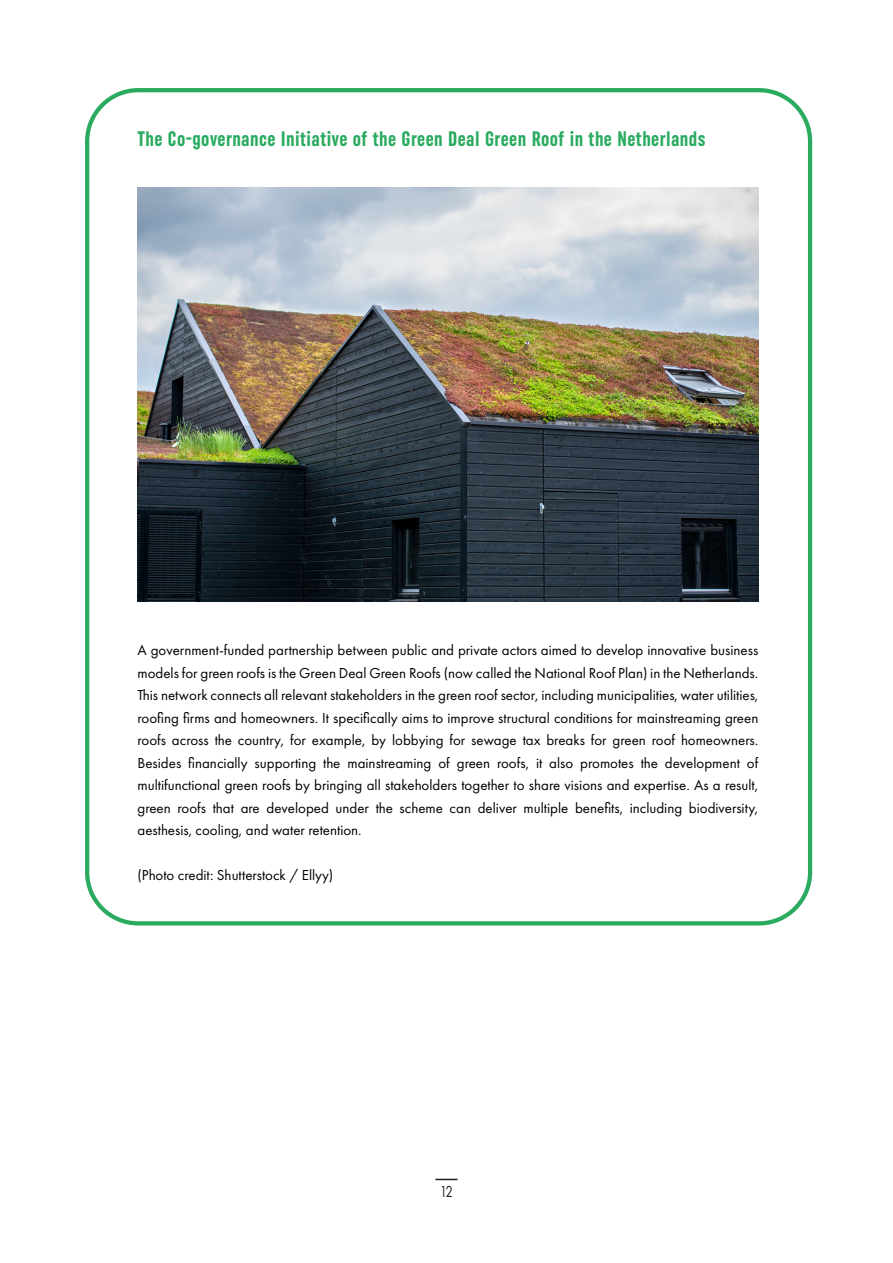
<style>
.page{position:relative;width:893px;height:1263px;background:#fff}
.page>*{position:absolute;margin:0;border:0;box-sizing:border-box;transform-origin:0 0}
.t1{font:700 extra-condensed 21px "Uniform";letter-spacing:.02em;color:#2aab60}
.t2{font:16.5px "Futura PT";color:#231f20;scale:.8 1}
.t3{font:15px/22.5px "Futura PT";color:#000;text-align:justify}
</style>
<div class="page">
<svg style="left:435px;top:1179px;width:23px;height:1px"></svg>
<div style="left:85px;top:88px;width:727px;height:837px;border:4px solid #2aab60;border-radius:51px"></div>
<img style="left:137px;top:187px;width:621px;height:414px">
<p class="t1" style="left:137px;top:126px;width:569px">The Co-governance Initiative of the Green Deal Green Roof in the Netherlands</p>
<p class="t3" style="left:137px;top:639px;width:622px">A government-funded partnership between public and private actors aimed to develop innovative business models for green roofs is the Green Deal Green Roofs (now called the National Roof Plan) in the Netherlands.<br>This network connects all relevant stakeholders in the green roof sector, including municipalities, water utilities, roofing firms and homeowners. It specifically aims to improve structural conditions for mainstreaming green roofs across the country, for example, by lobbying for sewage tax breaks for green roof homeowners.<br>Besides financially supporting the mainstreaming of green roofs, it also promotes the development of multifunctional green roofs by bringing all stakeholders together to share visions and expertise. As a result, green roofs that are developed under the scheme can deliver multiple benefits, including biodiversity, aesthesis, cooling, and water retention.</p>
<p class="t3" style="left:137px;top:864px;width:197px">(Photo credit: Shutterstock / Ellyy)</p>
<p class="t2" style="left:440px;top:1182px;width:18px">12</p>
</div>
